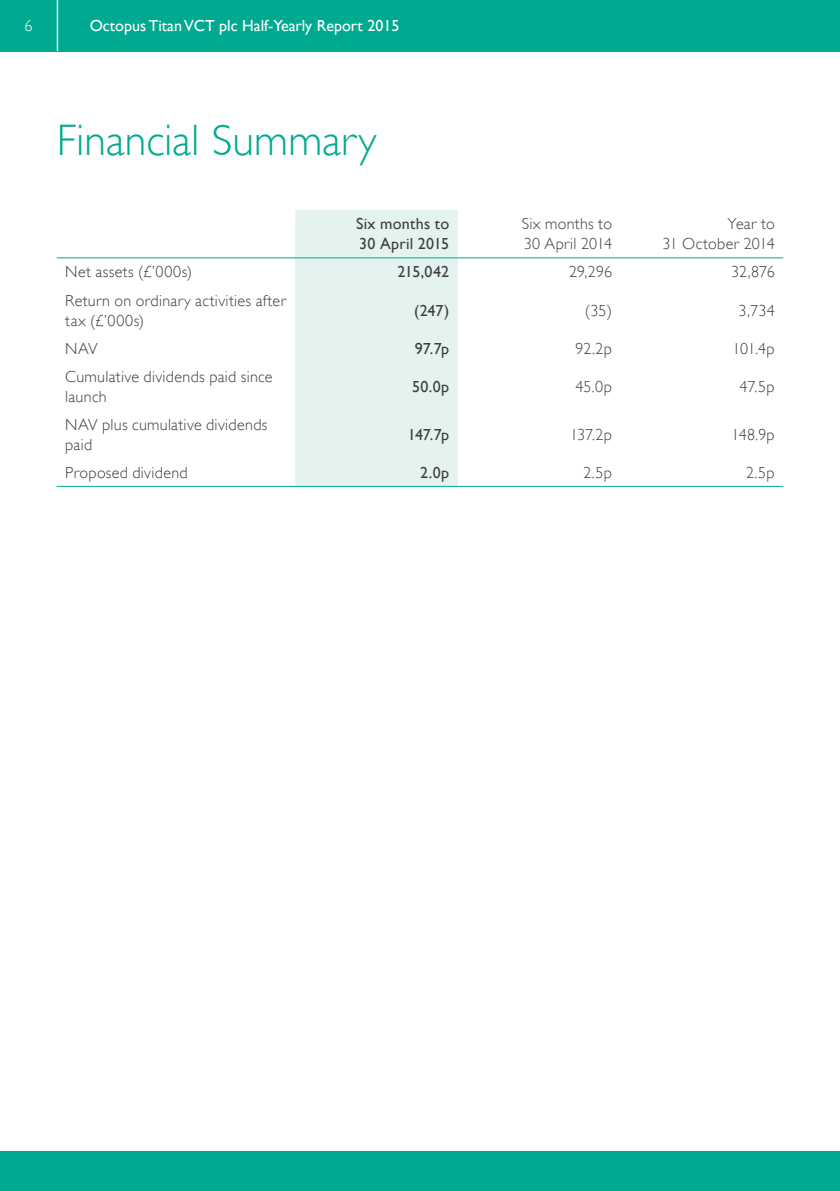
<style>
.page{position:relative;width:840px;height:1191px;background:#fff}
.page>*{position:absolute;margin:0;border:0;box-sizing:border-box;transform-origin:0 0}
.Heading{font:300 44px "Gill Sans";color:#00aa90}
.Head_line{font:300 16px/20px "Gill Sans";letter-spacing:.02em;color:#3e3e3f}
.Head_line-2{font:16px/20px "Gill Sans";letter-spacing:.015em;color:#3e3e3f}
.t1{font:16px "Gill Sans";color:#fff}
.t2{font:300 16px "Gill Sans";color:#fff}
</style>
<div class="page">
<div style="left:0;top:0;width:839px;height:51px;background:#00aa90"></div>
<hr style="left:57px;top:0;width:1px;height:51px;background:#fff">
<div style="left:0;top:1151px;width:839px;height:40px;background:#00aa90"></div>
<div style="left:295px;top:210px;width:162px;height:276px;background:#e5f3f0"></div>
<hr style="left:57px;top:257px;width:238px;height:1px;background:#00aa90">
<hr style="left:295px;top:257px;width:162px;height:1px;background:#00aa90">
<hr style="left:457px;top:257px;width:163px;height:1px;background:#00aa90">
<hr style="left:620px;top:257px;width:162px;height:1px;background:#00aa90">
<hr style="left:57px;top:486px;width:238px;height:1px;background:#00aa90">
<hr style="left:295px;top:486px;width:162px;height:1px;background:#00aa90">
<hr style="left:457px;top:486px;width:163px;height:1px;background:#00aa90">
<hr style="left:620px;top:486px;width:162px;height:1px;background:#00aa90">
<p class="t2" style="left:24px;top:17px;width:9px">6</p>
<p class="t1" style="left:90px;top:16px;width:311px">Octopus Titan VCT plc Half-Yearly Report 2015</p>
<p class="Heading" style="left:57px;top:115px;width:321px">Financial Summary</p>
<p class="Head_line-2" style="left:356px;top:214px;width:95px">Six months to<br>30 April 2015</p>
<p class="Head_line" style="left:521px;top:214px;width:92px">Six months to<br>30 April 2014</p>
<p class="Head_line" style="left:662px;top:214px;width:114px;text-align:right">Year to<br>31 October 2014</p>
<p class="Head_line" style="left:65px;top:262px;width:128px">Net assets (£’000s)</p>
<p class="Head_line-2" style="left:397px;top:262px;width:53px">215,042</p>
<p class="Head_line" style="left:568px;top:262px;width:44px">29,296</p>
<p class="Head_line" style="left:730px;top:262px;width:45px">32,876</p>
<p class="Head_line" style="left:65px;top:290px;width:222px">Return on ordinary activities after tax (£’000s)</p>
<p class="Head_line-2" style="left:414px;top:300px;width:36px">(247)</p>
<p class="Head_line" style="left:584px;top:300px;width:29px">(35)</p>
<p class="Head_line" style="left:738px;top:300px;width:38px">3,734</p>
<p class="Head_line" style="left:65px;top:338px;width:34px">NAV</p>
<p class="Head_line-2" style="left:414px;top:338px;width:36px">97.7p</p>
<p class="Head_line" style="left:575px;top:338px;width:38px">92.2p</p>
<p class="Head_line" style="left:732px;top:338px;width:44px">101.4p</p>
<p class="Head_line" style="left:65px;top:366px;width:209px">Cumulative dividends paid since launch</p>
<p class="Head_line-2" style="left:412px;top:376px;width:39px">50.0p</p>
<p class="Head_line" style="left:575px;top:376px;width:38px">45.0p</p>
<p class="Head_line" style="left:739px;top:376px;width:37px">47.5p</p>
<p class="Head_line" style="left:65px;top:414px;width:203px">NAV plus cumulative dividends paid</p>
<p class="Head_line-2" style="left:407px;top:424px;width:43px">147.7p</p>
<p class="Head_line" style="left:570px;top:424px;width:43px">137.2p</p>
<p class="Head_line" style="left:731px;top:424px;width:45px">148.9p</p>
<p class="Head_line" style="left:65px;top:462px;width:124px">Proposed dividend</p>
<p class="Head_line-2" style="left:420px;top:462px;width:31px">2.0p</p>
<p class="Head_line" style="left:583px;top:462px;width:30px">2.5p</p>
<p class="Head_line" style="left:745px;top:462px;width:30px">2.5p</p>
</div>
